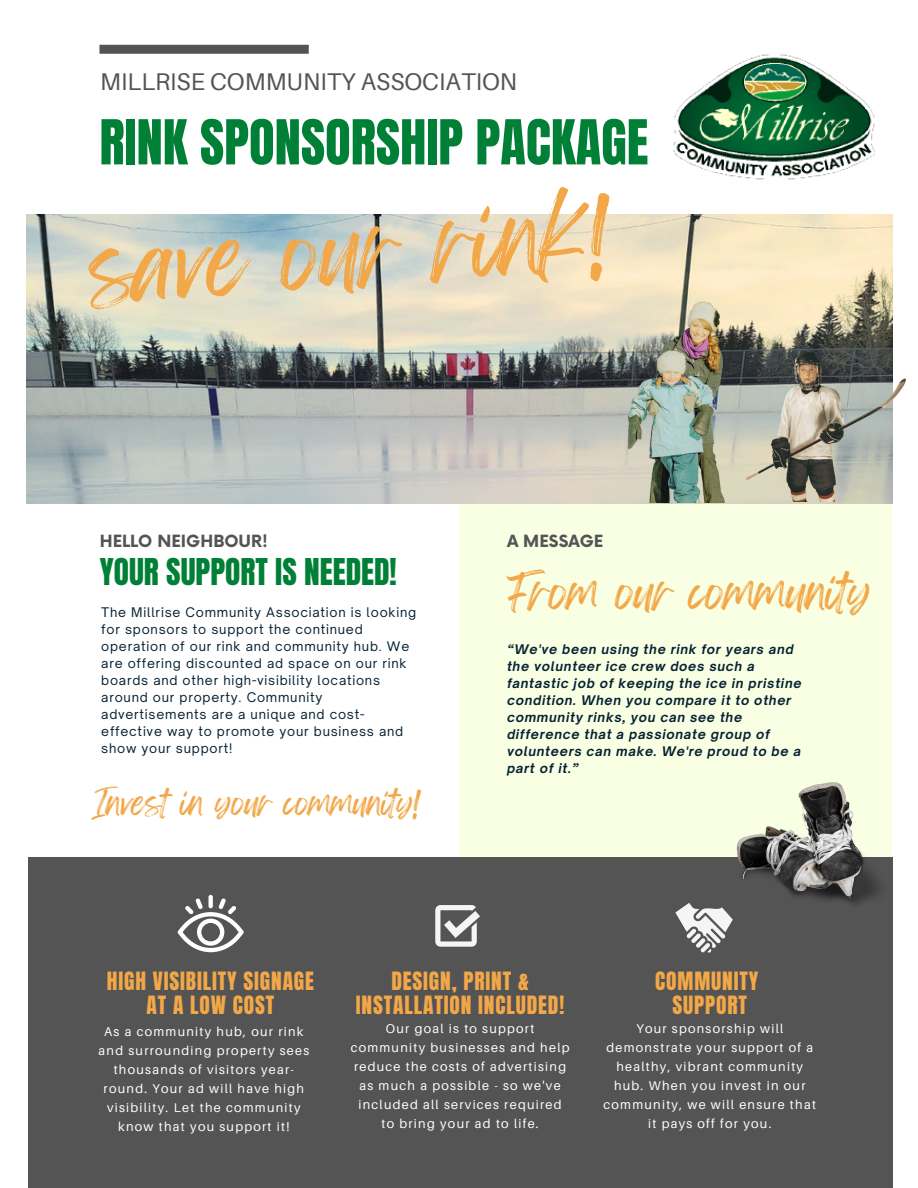
<style>
.page{position:relative;width:918px;height:1188px;background:#fff}
.page>*{position:absolute;margin:0;border:0;box-sizing:border-box;transform-origin:0 0}
.t1{font:87.15px "Feeling Passionate";color:#f2a748}
.t2{font:52.65px "Anton";color:#008037}
.t3{font:41.85px "Feeling Passionate";color:#f2a748}
.t4{font:31.35px "Anton";color:#008037}
.t5{font:29.85px "Feeling Passionate";color:#f2a748}
.t6{font:24.15px "Aileron";color:#545454}
.t7{font:21.45px/24.8px "Anton";letter-spacing:.04em;color:#f2a748;text-align:center}
.t8{font:700 16.5px "Now";color:#545454}
.t9{font:12.75px/19px "Aileron";letter-spacing:.1em;color:#fff;text-align:center}
.t10{font:12.75px/17px "Open Sauce One";letter-spacing:.06em;color:#062133}
.t11{font:italic 700 12.75px/17px "Open Sauce One";letter-spacing:.06em;color:#062133}
</style>
<div class="page">
<div style="left:459px;top:500px;width:432px;height:364px;background:#f8ffe3"></div>
<div style="left:28px;top:857px;width:864px;height:331px;background:#545454"></div>
<div style="left:99px;top:45px;width:210px;height:9px;background:#545454"></div>
<img style="left:673px;top:54px;width:202px;height:126px">
<img style="left:27px;top:214px;width:865px;height:290px">
<img style="left:736px;top:783px;width:144px;height:121px">
<img style="left:550px;top:243px;width:277px;height:260px">
<img style="left:746px;top:351px;width:160px;height:151px">
<svg style="left:435px;top:905px;width:45px;height:42px"></svg>
<svg style="left:675px;top:903px;width:58px;height:50px"></svg>
<svg style="left:178px;top:898px;width:66px;height:54px"></svg>
<h3 class="t6" style="left:100px;top:67px;width:419px">MILLRISE COMMUNITY ASSOCIATION</h3>
<h2 class="t2" style="left:99px;top:104px;width:550px">RINK SPONSORSHIP PACKAGE</h2>
<h1 class="t1" style="left:84px;top:198px;width:523px;rotate:-4deg">save our rink!</h1>
<p class="t8" style="left:100px;top:532px;width:170px">HELLO NEIGHBOUR!</p>
<h3 class="t4" style="left:100px;top:550px;width:298px">YOUR SUPPORT IS NEEDED!</h3>
<p class="t10" style="left:101px;top:604px;width:316px">The Millrise Community Association is looking</p>
<p class="t10" style="left:101px;top:621px;width:310px">for sponsors to support the continued operation of our rink and community hub. We are offering discounted ad space on our rink boards and other high-visibility locations around our property. Community advertisements are a unique and cost&shy;effective way to promote your business and show your support!</p>
<h3 class="t5" style="left:92px;top:779px;width:330px">Invest in your community!</h3>
<p class="t8" style="left:507px;top:532px;width:98px">A MESSAGE</p>
<h3 class="t3" style="left:507px;top:558px;width:366px">From our community</h3>
<p class="t11" style="left:507px;top:641px;width:296px">“We've been using the rink for years and the volunteer ice crew does such a fantastic job of keeping the ice in pristine condition. When you compare it to other community rinks, you can see the difference that a passionate group of volunteers can make. We're proud to be a part of it.”</p>
<h3 class="t7" style="left:107px;top:969px;width:209px">HIGH VISIBILITY SIGNAGE<br>AT A LOW COST</h3>
<p class="t9" style="left:99px;top:1022px;width:212px">As a community hub, our rink and surrounding property sees thousands of visitors year&shy;round. Your ad will have high visibility. Let the community know that you support it!</p>
<h3 class="t7" style="left:356px;top:969px;width:210px">DESIGN, PRINT &amp;<br>INSTALLATION INCLUDED!</h3>
<p class="t9" style="left:351px;top:1019px;width:220px">Our goal is to support community businesses and help reduce the costs of advertising as much a possible - so we've included all services required to bring your ad to life.</p>
<h3 class="t7" style="left:655px;top:969px;width:105px">COMMUNITY<br>SUPPORT</h3>
<p class="t9" style="left:604px;top:1019px;width:214px">Your sponsorship will demonstrate your support of a healthy, vibrant community hub. When you invest in our community, we will ensure that it pays off for you.</p>
</div>
